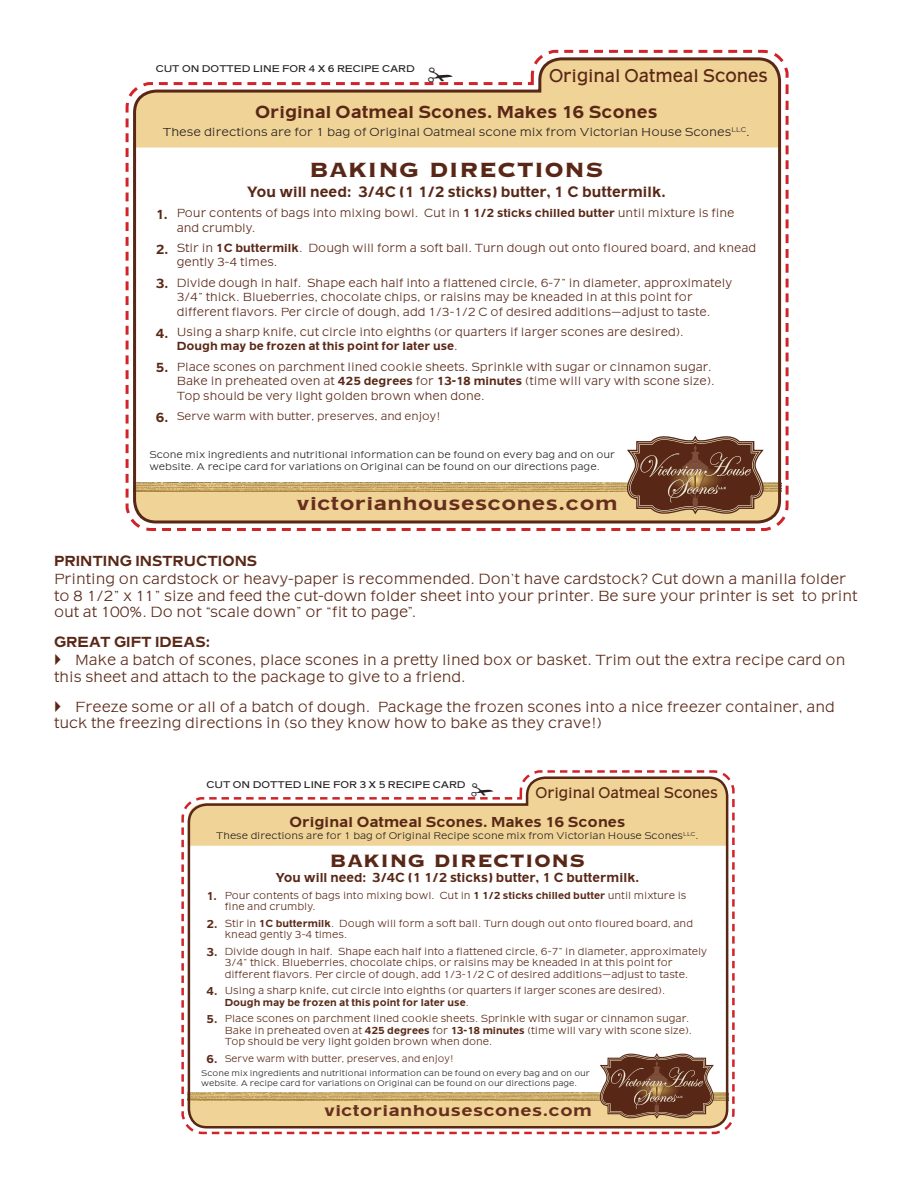
<style>
.page{position:relative;width:918px;height:1188px;background:#fff}
.page>*{position:absolute;margin:0;border:0;box-sizing:border-box;transform-origin:0 0}
.t1{font:27px "Copperplate Thirty Three BC";letter-spacing:.01em;color:#592716}
.t2{font:23.4px "Copperplate Thirty Three BC";letter-spacing:.01em;color:#592716}
.t3{font:19.5px "American Gothic Bld";letter-spacing:.02em;color:#662e1e;scale:1.14 1}
.t4{font:19.05px "American Gothic Mdm";color:#592716;scale:.88 1}
.t5{font:18px "American Gothic Bld";color:#592716}
.t6{font:16.35px "American Gothic Bld";letter-spacing:.02em;color:#662e1e;scale:1.14 1}
.t7{font:15.9px "American Gothic Mdm";color:#592716;scale:.88 1}
.t8{font:15.6px "American Gothic Bld";color:#592716;scale:.93 1}
.t9{font:15.3px/16.5px "American Gothic Lgt";color:#592716;scale:.95 1}
.t10{font:15.3px "American Gothic Bld";color:#592716;scale:.95 1}
.t11{font:15px "American Gothic Bld";color:#592716}
.t12{font:13.5px "American Gothic Bld";color:#592716;scale:.93 1}
.t13{font:12.3px/14.4px "American Gothic Lgt";color:#592716;scale:.95 1}
.t14{font:12px "American Gothic Lgt";color:#231f20}
.t15{font:11.55px "American Gothic Lgt";color:#592716;scale:.95 1}
.t16{font:10.65px/11.4px "American Gothic Lgt";color:#592716;scale:.95 1}
.t17{font:10.2px/12.1px "American Gothic Lgt";color:#231f20}
.t18{font:10.2px "American Gothic Mdm";color:#231f20}
.t19{font:10.05px "American Gothic Lgt";color:#231f20}
.t20{font:9.9px "American Gothic Lgt";color:#592716;scale:.95 1}
.t21{font:8.4px/10.2px "American Gothic Lgt";color:#231f20}
.s1{font-family:"American Gothic Bld";font-size:13.8px}
.s2{font-family:"American Gothic Bld"}
.s3{font-family:"American Gothic Bld";font-size:12px}
</style>
<div class="page">
<svg style="left:132px;top:56px;width:651px;height:57px"></svg>
<svg style="left:126px;top:113px;width:663px;height:418px"></svg>
<svg style="left:156px;top:67px;width:366px;height:18px"></svg>
<svg style="left:181px;top:770px;width:554px;height:365px"></svg>
<p class="t18" style="left:156px;top:62px;width:261px">CUT ON DOTTED LINE FOR 4 X 6 RECIPE CARD</p>
<p class="t4" style="left:549px;top:63px;width:250px">Original Oatmeal Scones</p>
<p class="t5" style="left:255px;top:100px;width:404px">Original Oatmeal Scones. Makes 16 Scones</p>
<p class="t14" style="left:163px;top:124px;width:589px">These directions are for 1 bag of Original Oatmeal scone mix from Victorian House Scones<sup>LLC</sup>.</p>
<p class="t1" style="left:309px;top:157px;width:296px">Baking Directions</p>
<p class="t8" style="left:247px;top:181px;width:452px">You will need: 3/4C (1 1/2 sticks) butter, 1 C buttermilk.</p>
<p class="t13" style="left:177px;top:207px;width:589px;text-indent:-21px"><span class="s1">1.</span> Pour contents of bags into mixing bowl. Cut in <span class="s2">1 1/2 sticks chilled butter</span> until mixture is fine and crumbly.</p>
<p class="t13" style="left:177px;top:242px;width:612px;text-indent:-21px"><span class="s1">2.</span> Stir in <span class="s2">1C buttermilk</span>. Dough will form a soft ball. Turn dough out onto floured board, and knead gently 3-4 times.</p>
<p class="t13" style="left:177px;top:277px;width:586px;text-indent:-21px"><span class="s1">3.</span> Divide dough in half. Shape each half into a flattened circle, 6-7” in diameter, approximately<br>3/4” thick. Blueberries, chocolate chips, or raisins may be kneaded in at this point for different flavors. Per circle of dough, add 1/3-1/2 C of desired additions—adjust to taste.</p>
<p class="t13" style="left:177px;top:326px;width:535px;text-indent:-21px"><span class="s1">4.</span> Using a sharp knife, cut circle into eighths (or quarters if larger scones are desired).<br><span class="s2">Dough may be frozen at this point for later use</span>.</p>
<p class="t13" style="left:177px;top:361px;width:568px;text-indent:-21px"><span class="s1">5.</span> Place scones on parchment lined cookie sheets. Sprinkle with sugar or cinnamon sugar.<br>Bake in preheated oven at <span class="s2">425 degrees</span> for <span class="s2">13-18 minutes</span> (time will vary with scone size).<br>Top should be very light golden brown when done.</p>
<p class="t15" style="left:156px;top:408px;width:301px"><span class="s1">6.</span> Serve warm with butter, preserves, and enjoy!</p>
<p class="t17" style="left:149px;top:449px;width:467px">Scone mix ingredients and nutritional information can be found on every bag and on our website. A recipe card for variations on Original can be found on our directions page.</p>
<p class="t3" style="left:296px;top:491px;width:283px">victorianhousescones.com</p>
<p class="t10" style="left:54px;top:551px;width:215px">PRINTING INSTRUCTIONS</p>
<p class="t9" style="left:54px;top:572px;width:847px">Printing on cardstock or heavy-paper is recommended. Don’t have cardstock? Cut down a manilla folder to 8 1/2” x 11” size and feed the cut-down folder sheet into your printer. Be sure your printer is set to print out at 100%. Do not “scale down” or “fit to page”.</p>
<p class="t10" style="left:54px;top:632px;width:166px">Great gift ideas:</p>
<p class="t9" style="left:54px;top:653px;width:835px;text-indent:21px">Make a batch of scones, place scones in a pretty lined box or basket. Trim out the extra recipe card on this sheet and attach to the package to give to a friend.</p>
<p class="t9" style="left:54px;top:700px;width:823px;text-indent:21px">Freeze some or all of a batch of dough. Package the frozen scones into a nice freezer container, and tuck the freezing directions in (so they know how to bake as they crave!)</p>
<p class="t18" style="left:207px;top:778px;width:261px">CUT ON DOTTED LINE FOR 3 X 5 RECIPE CARD</p>
<p class="t7" style="left:535px;top:782px;width:209px">Original Oatmeal Scones</p>
<p class="t11" style="left:290px;top:812px;width:337px">Original Oatmeal Scones. Makes 16 Scones</p>
<p class="t19" style="left:216px;top:829px;width:484px">These directions are for 1 bag of Original Recipe scone mix from Victorian House Scones<sup>LLC</sup>.</p>
<p class="t2" style="left:330px;top:849px;width:257px">Baking Directions</p>
<p class="t12" style="left:276px;top:869px;width:393px">You will need: 3/4C (1 1/2 sticks) butter, 1 C buttermilk.</p>
<p class="t16" style="left:225px;top:890px;width:488px;text-indent:-18px"><span class="s3">1.</span> Pour contents of bags into mixing bowl. Cut in <span class="s2">1 1/2 sticks chilled butter</span> until mixture is fine and crumbly.</p>
<p class="t16" style="left:225px;top:918px;width:494px;text-indent:-18px"><span class="s3">2.</span> Stir in <span class="s2">1C buttermilk</span>. Dough will form a soft ball. Turn dough out onto floured board, and knead gently 3-4 times.</p>
<p class="t16" style="left:225px;top:946px;width:509px;text-indent:-18px"><span class="s3">3.</span> Divide dough in half. Shape each half into a flattened circle, 6-7” in diameter, approximately<br>3/4” thick. Blueberries, chocolate chips, or raisins may be kneaded in at this point for different flavors. Per circle of dough, add 1/3-1/2 C of desired additions—adjust to taste.</p>
<p class="t16" style="left:225px;top:986px;width:465px;text-indent:-18px"><span class="s3">4.</span> Using a sharp knife, cut circle into eighths (or quarters if larger scones are desired).<br><span class="s2">Dough may be frozen at this point for later use</span>.</p>
<p class="t16" style="left:225px;top:1014px;width:493px;text-indent:-18px"><span class="s3">5.</span> Place scones on parchment lined cookie sheets. Sprinkle with sugar or cinnamon sugar.<br>Bake in preheated oven at <span class="s2">425 degrees</span> for <span class="s2">13-18 minutes</span> (time will vary with scone size).<br>Top should be very light golden brown when done.</p>
<p class="t20" style="left:207px;top:1052px;width:261px"><span class="s3">6.</span> Serve warm with butter, preserves, and enjoy!</p>
<p class="t21" style="left:201px;top:1069px;width:390px">Scone mix ingredients and nutritional information can be found on every bag and on our website. A recipe card for variations on Original can be found on our directions page.</p>
<p class="t6" style="left:324px;top:1099px;width:237px">victorianhousescones.com</p>
</div>
